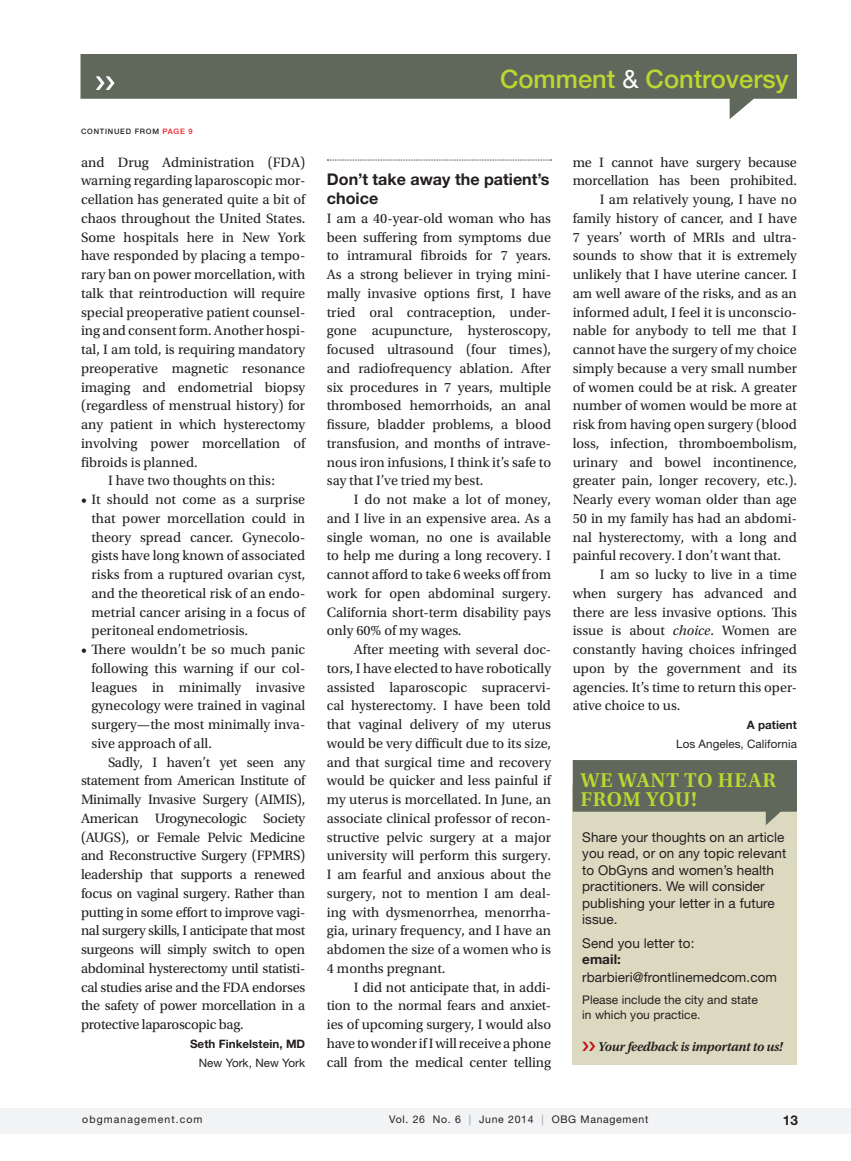
<style>
.page{position:relative;width:851px;height:1161px;background:#fff}
.page>*{position:absolute;margin:0;border:0;box-sizing:border-box;transform-origin:0 0}
.t1{font:500 25.5px "Helvetica Neue LT Std";color:#bed630}
.Author__letter__cred{font:600 21px/19.5px "Utopia Std";letter-spacing:.03em;color:#bed630}
.Letter_Title{font:700 16.2px/18.8px "Helvetica Neue LT Std";color:#231f20}
.Body_Copy{font:14.25px/18.8px "Utopia Std";color:#231f20;text-align:justify}
.Body_Copy__no_indent{font:14.25px/18.8px "Utopia Std";color:#231f20;text-align:justify}
.Bulleted_Copy{font:14.25px/18.8px "Utopia Std";color:#231f20;text-align:justify}
.Author__letter__cred-2{font:13.5px/16.5px "Helvetica Neue LT Std";letter-spacing:.005em;color:#231f20}
.Author__letter__cred-3{font:italic 600 13.5px "Utopia Std";letter-spacing:-.02em;color:#231f20}
.t2{font:700 13.5px "Helvetica Neue LT Std";color:#231f20}
.Author__letter__cred-4{font:12px/15px "Helvetica Neue LT Std";letter-spacing:.005em;color:#231f20}
.Author__letter__cred-5{font:11.7px "Helvetica Neue LT Std";letter-spacing:.005em;color:#231f20}
.Author_of_letter{font:700 11.7px "Helvetica Neue LT Std";letter-spacing:.005em;color:#231f20}
.t3{font:10.5px "Helvetica Neue LT Std";letter-spacing:.065em;color:#231f20}
.t4{font:10.5px "Helvetica Neue LT Std";letter-spacing:.1em;color:#231f20}
.t5{font:500 7.5px "Helvetica Neue LT Std";letter-spacing:.1em;color:#231f20}
.s1{color:#ee1d23}
.s2{font-weight:400;color:#fff}
.s3{font-style:italic}
.s4{font-weight:700}
.s5{color:#939598}
</style>
<div class="page">
<div style="left:0;top:1108px;width:850px;height:26px;background:#f2f3f4"></div>
<svg style="left:80px;top:54px;width:716px;height:65px;fill:#60685c"></svg>
<svg style="left:96px;top:76px;width:18px;height:14px"></svg>
<svg style="left:327px;top:160px;width:224px;height:1px"></svg>
<div style="left:572px;top:785px;width:224px;height:280px;background:#dbd9c0"></div>
<svg style="left:572px;top:760px;width:224px;height:65px"></svg>
<p class="t5" style="left:81px;top:126px;width:113px">CONTINUED FROM <span class="s1">PAGE 9</span></p>
<p class="Body_Copy" style="left:81px;top:153px;width:226px">and Drug Administration (FDA) warning regarding laparoscopic mor&shy;cellation has generated quite a bit of chaos throughout the United States.<br>Some hospitals here in New York have responded by placing a tempo&shy;rary ban on power morcellation, with talk that reintroduction will require special preoperative patient counsel&shy;ing and consent form. Another hospi&shy;tal, I am told, is requiring mandatory preoperative magnetic resonance imaging and endometrial biopsy (regardless of menstrual history) for any patient in which hysterectomy involving power morcellation of fibroids is planned.</p>
<p class="Body_Copy" style="left:108px;top:472px;width:168px">I have two thoughts on this:</p>
<p class="Bulleted_Copy" style="left:91px;top:490px;width:215px;text-indent:-10px">• It should not come as a surprise that power morcellation could in theory spread cancer. Gynecolo&shy;gists have long known of associated risks from a ruptured ovarian cyst, and the theoretical risk of an endo&shy;metrial cancer arising in a focus of peritoneal endometriosis.</p>
<p class="Bulleted_Copy" style="left:91px;top:640px;width:215px;text-indent:-10px">• There wouldn’t be so much panic following this warning if our col&shy;leagues in minimally invasive gynecology were trained in vaginal surgery—the most minimally inva&shy;sive approach of all.</p>
<p class="Body_Copy" style="left:81px;top:753px;width:226px;text-indent:27px">Sadly, I haven’t yet seen any statement from American Institute of Minimally Invasive Surgery (AIMIS), American Urogynecologic Society (AUGS), or Female Pelvic Medicine and Reconstructive Surgery (FPMRS) leadership that supports a renewed focus on vaginal surgery. Rather than putting in some effort to improve vagi&shy;nal surgery skills, I anticipate that most surgeons will simply switch to open abdominal hysterectomy until statisti&shy;cal studies arise and the FDA endorses the safety of power morcellation in a protective laparoscopic bag.</p>
<p class="Author_of_letter" style="left:190px;top:1036px;width:117px">Seth Finkelstein, MD</p>
<p class="Author__letter__cred-5" style="left:199px;top:1055px;width:108px">New York, New York</p>
<p class="t1" style="left:500px;top:64px;width:290px">Comment <span class="s2">&amp;</span> Controversy</p>
<p class="Letter_Title" style="left:327px;top:170px;width:224px">Don’t take away the patient’s choice</p>
<p class="Body_Copy__no_indent" style="left:327px;top:209px;width:226px">I am a 40-year-old woman who has been suffering from symptoms due to intramural fibroids for 7 years.<br>As a strong believer in trying mini&shy;mally invasive options first, I have tried oral contraception, under&shy;gone acupuncture, hysteroscopy, focused ultrasound (four times), and radiofrequency ablation. After six procedures in 7 years, multiple thrombosed hemorrhoids, an anal fissure, bladder problems, a blood transfusion, and months of intrave&shy;nous iron infusions, I think it’s safe to say that I’ve tried my best.</p>
<p class="Body_Copy" style="left:327px;top:490px;width:226px;text-indent:27px">I do not make a lot of money, and I live in an expensive area. As a single woman, no one is available to help me during a long recovery. I cannot afford to take 6 weeks off from work for open abdominal surgery.<br>California short-term disability pays only 60% of my wages.</p>
<p class="Body_Copy" style="left:327px;top:640px;width:226px;text-indent:27px">After meeting with several doc&shy;tors, I have elected to have robotically assisted laparoscopic supracervi&shy;cal hysterectomy. I have been told that vaginal delivery of my uterus would be very difficult due to its size, and that surgical time and recovery would be quicker and less painful if my uterus is morcellated. In June, an associate clinical professor of recon&shy;structive pelvic surgery at a major university will perform this surgery.<br>I am fearful and anxious about the surgery, not to mention I am deal&shy;ing with dysmenorrhea, menorrha&shy;gia, urinary frequency, and I have an abdomen the size of a women who is 4 months pregnant.</p>
<p class="Body_Copy" style="left:327px;top:978px;width:226px;text-indent:27px">I did not anticipate that, in addi&shy;tion to the normal fears and anxiet&shy;ies of upcoming surgery, I would also have to wonder if I will receive a phone call from the medical center telling</p>
<p class="Body_Copy" style="left:572px;top:153px;width:226px">me I cannot have surgery because morcellation has been prohibited.</p>
<p class="Body_Copy" style="left:572px;top:190px;width:226px;text-indent:27px">I am relatively young, I have no family history of cancer, and I have 7 years’ worth of MRIs and ultra&shy;sounds to show that it is extremely unlikely that I have uterine cancer. I am well aware of the risks, and as an informed adult, I feel it is unconscio&shy;nable for anybody to tell me that I cannot have the surgery of my choice simply because a very small number of women could be at risk. A greater number of women would be more at risk from having open surgery (blood loss, infection, thromboembolism, urinary and bowel incontinence, greater pain, longer recovery, etc.).<br>Nearly every woman older than age 50 in my family has had an abdomi&shy;nal hysterectomy, with a long and painful recovery. I don’t want that.</p>
<p class="Body_Copy" style="left:572px;top:565px;width:226px;text-indent:27px">I am so lucky to live in a time when surgery has advanced and there are less invasive options. This issue is about <span class="s3">choice</span>. Women are constantly having choices infringed upon by the government and its agencies. It’s time to return this oper&shy;ative choice to us.</p>
<p class="Author_of_letter" style="left:746px;top:718px;width:52px">A patient</p>
<p class="Author__letter__cred-5" style="left:676px;top:737px;width:122px">Los Angeles, California</p>
<p class="Author__letter__cred" style="left:580px;top:771px;width:197px">WE WANT TO HEAR<br>FROM YOU!</p>
<p class="Author__letter__cred-2" style="left:582px;top:828px;width:206px">Share your thoughts on an article you read, or on any topic relevant to ObGyns and women’s health practitioners. We will consider publishing your letter in a future issue.</p>
<p class="Author__letter__cred-2" style="left:582px;top:935px;width:114px">Send you letter to:</p>
<p class="Author__letter__cred-2" style="left:582px;top:950px;width:196px;line-height:18px"><span class="s4">email: </span>rbarbieri@frontlinemedcom.com</p>
<p class="Author__letter__cred-4" style="left:582px;top:992px;width:177px">Please include the city and state in which you practice.</p>
<p class="Author__letter__cred-3" style="left:598px;top:1039px;width:186px">Your feedback is important to us!</p>
<p class="t4" style="left:82px;top:1114px;width:122px">obgmanagement.com</p>
<p class="t3" style="left:389px;top:1114px;width:261px">Vol. 26 No. 6 <span class="s5">|</span> June 2014 <span class="s5">|</span> OBG Management</p>
<p class="t2" style="left:782px;top:1112px;width:17px">13</p>
</div>
